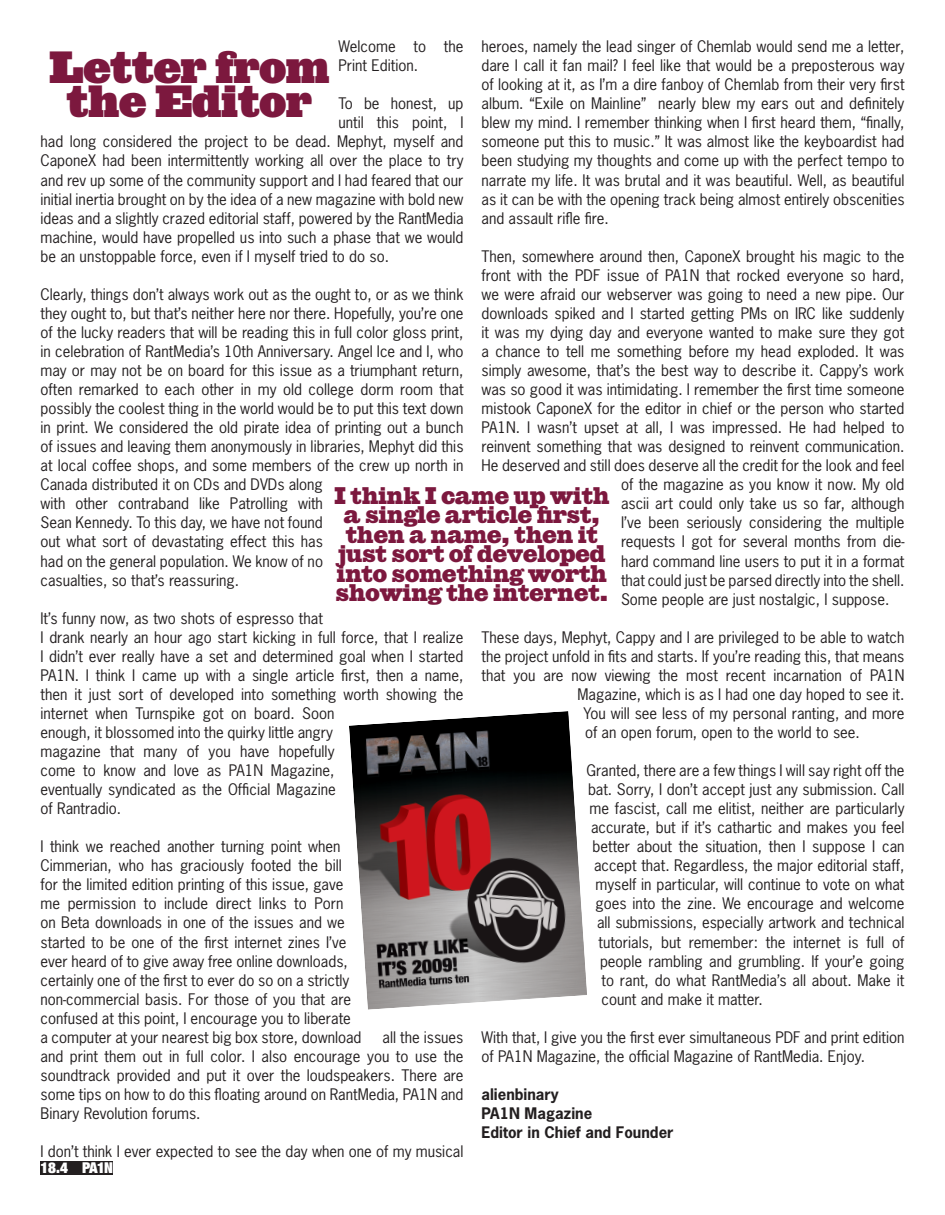
<style>
.page{position:relative;width:945px;height:1215px;background:#fff}
.page>*{position:absolute;margin:0;border:0;box-sizing:border-box;transform-origin:0 0}
.t1{font:45px/34.5px "Giza Seven Five";color:#7c183e;text-align:center}
.t2{font:24px/19.5px "Giza Five Five";color:#7c183e;text-align:center}
.t3{font:15px/19px "News Gothic Std";color:#231f20}
.t4{font:700 15px/19px "News Gothic Std";color:#231f20}
.t5{font:900 condensed 15px "Helvetica Neue LT Std";letter-spacing:-.05em;color:#fff}
</style>
<div class="page">
<img style="left:349px;top:711px;width:238px;height:299px">
<div style="left:40px;top:1161px;width:73px;height:13px;background:#231f20"></div>
<p class="t3" style="left:482px;top:37px;width:425px;text-align:justify">heroes, namely the lead singer of Chemlab would send me a letter, dare I call it fan mail? I feel like that would be a preposterous way of looking at it, as I’m a dire fanboy of Chemlab from their very first album. “Exile on Mainline” nearly blew my ears out and definitely blew my mind. I remember thinking when I first heard them, “finally, someone put this to music.” It was almost like the keyboardist had been studying my thoughts and come up with the perfect tempo to narrate my life. It was brutal and it was beautiful. Well, as beautiful as it can be with the opening track being almost entirely obscenities and assault rifle fire.</p>
<p class="t3" style="left:482px;top:246px;width:424px">Then, somewhere around then, CaponeX brought his magic to the</p>
<p class="t3" style="left:482px;top:265px;width:424px">front with the PDF issue of PA1N that rocked everyone so hard,</p>
<p class="t3" style="left:482px;top:285px;width:424px">we were afraid our webserver was going to need a new pipe. Our</p>
<p class="t3" style="left:482px;top:304px;width:424px">downloads spiked and I started getting PMs on IRC like suddenly</p>
<p class="t3" style="left:482px;top:323px;width:424px">it was my dying day and everyone wanted to make sure they got</p>
<p class="t3" style="left:482px;top:342px;width:424px">a chance to tell me something before my head exploded. It was</p>
<p class="t3" style="left:482px;top:361px;width:424px">simply awesome, that’s the best way to describe it. Cappy’s work</p>
<p class="t3" style="left:482px;top:380px;width:425px">was so good it was intimidating. I remember the first time someone</p>
<p class="t3" style="left:482px;top:399px;width:425px">mistook CaponeX for the editor in chief or the person who started</p>
<p class="t3" style="left:482px;top:418px;width:425px">PA1N. I wasn’t upset at all, I was impressed. He had helped to</p>
<p class="t3" style="left:482px;top:437px;width:425px">reinvent something that was designed to reinvent communication.</p>
<p class="t3" style="left:482px;top:456px;width:424px">He deserved and still does deserve all the credit for the look and feel</p>
<p class="t3" style="left:621px;top:475px;width:285px">of the magazine as you know it now. My old</p>
<p class="t3" style="left:621px;top:494px;width:285px">ascii art could only take us so far, although</p>
<p class="t3" style="left:621px;top:513px;width:285px">I’ve been seriously considering the multiple</p>
<p class="t3" style="left:621px;top:532px;width:285px">requests I got for several months from die-</p>
<p class="t3" style="left:621px;top:551px;width:285px">hard command line users to put it in a format</p>
<p class="t3" style="left:621px;top:570px;width:285px">that could just be parsed directly into the shell.</p>
<p class="t3" style="left:621px;top:589px;width:270px">Some people are just nostalgic, I suppose.</p>
<p class="t3" style="left:482px;top:627px;width:425px">These days, Mephyt, Cappy and I are privileged to be able to watch</p>
<p class="t3" style="left:482px;top:646px;width:424px">the project unfold in fits and starts. If you’re reading this, that means</p>
<p class="t3" style="left:482px;top:666px;width:424px">that you are now viewing the most recent incarnation of PA1N</p>
<p class="t3" style="left:578px;top:685px;width:328px">Magazine, which is as I had one day hoped to see it.</p>
<p class="t3" style="left:584px;top:704px;width:323px">You will see less of my personal ranting, and more</p>
<p class="t3" style="left:585px;top:723px;width:276px">of an open forum, open to the world to see.</p>
<p class="t3" style="left:586px;top:761px;width:319px">Granted, there are a few things I will say right off the</p>
<p class="t3" style="left:588px;top:780px;width:318px">bat. Sorry, I don’t accept just any submission. Call</p>
<p class="t3" style="left:590px;top:799px;width:317px">me fascist, call me elitist, neither are particularly</p>
<p class="t3" style="left:591px;top:818px;width:315px">accurate, but if it’s cathartic and makes you feel</p>
<p class="t3" style="left:592px;top:837px;width:314px">better about the situation, then I suppose I can</p>
<p class="t3" style="left:594px;top:856px;width:312px">accept that. Regardless, the major editorial staff,</p>
<p class="t3" style="left:596px;top:875px;width:310px">myself in particular, will continue to vote on what</p>
<p class="t3" style="left:596px;top:894px;width:311px">goes into the zine. We encourage and welcome</p>
<p class="t3" style="left:597px;top:913px;width:309px">all submissions, especially artwork and technical</p>
<p class="t3" style="left:598px;top:932px;width:307px">tutorials, but remember: the internet is full of</p>
<p class="t3" style="left:600px;top:951px;width:306px">people rambling and grumbling. If your’e going</p>
<p class="t3" style="left:602px;top:970px;width:304px">to rant, do what RantMedia’s all about. Make it</p>
<p class="t3" style="left:602px;top:989px;width:163px">count and make it matter.</p>
<p class="t3" style="left:482px;top:1027px;width:425px">With that, I give you the first ever simultaneous PDF and print edition of PA1N Magazine, the official Magazine of RantMedia. Enjoy.</p>
<p class="t4" style="left:482px;top:1084px;width:193px">alienbinary<br>Pa1n magazine<br>editor in Chief and founder</p>
<p class="t3" style="left:339px;top:37px;width:126px">Welcome to the<br>Print Edition.</p>
<p class="t3" style="left:339px;top:94px;width:126px">To be honest, up</p>
<p class="t3" style="left:339px;top:113px;width:126px">until this point, I</p>
<p class="t3" style="left:40px;top:132px;width:425px">had long considered the project to be dead. Mephyt, myself and</p>
<p class="t3" style="left:40px;top:151px;width:425px">CaponeX had been intermittently working all over the place to try</p>
<p class="t3" style="left:40px;top:170px;width:424px">and rev up some of the community support and I had feared that our</p>
<p class="t3" style="left:40px;top:189px;width:425px">initial inertia brought on by the idea of a new magazine with bold new</p>
<p class="t3" style="left:40px;top:208px;width:425px">ideas and a slightly crazed editorial staff, powered by the RantMedia</p>
<p class="t3" style="left:40px;top:227px;width:424px">machine, would have propelled us into such a phase that we would</p>
<p class="t3" style="left:40px;top:246px;width:350px">be an unstoppable force, even if I myself tried to do so.</p>
<p class="t3" style="left:40px;top:285px;width:425px">Clearly, things don’t always work out as the ought to, or as we think they ought to, but that’s neither here nor there. Hopefully, you’re one of the lucky readers that will be reading this in full color gloss print, in celebration of RantMedia’s 10th Anniversary. Angel Ice and I, who may or may not be on board for this issue as a triumphant return, often remarked to each other in my old college dorm room that possibly the coolest thing in the world would be to put this text down in print. We considered the old pirate idea of printing out a bunch of issues and leaving them anonymously in libraries, Mephyt did this at local coffee shops, and some members of the crew up north in Canada distributed it on CDs and DVDs along<br>with other contraband like Patrolling with<br>Sean Kennedy. To this day, we have not found<br>out what sort of devastating effect this has<br>had on the general population. We know of no<br>casualties, so that’s reassuring.</p>
<p class="t3" style="left:40px;top:608px;width:425px">It’s funny now, as two shots of espresso that<br>I drank nearly an hour ago start kicking in full force, that I realize I didn’t ever really have a set and determined goal when I started PA1N. I think I came up with a single article first, then a name, then it just sort of developed into something worth showing the internet when Turnspike got on board. Soon<br>enough, it blossomed into the quirky little angry<br>magazine that many of you have hopefully<br>come to know and love as PA1N Magazine,<br>eventually syndicated as the Official Magazine<br>of Rantradio.</p>
<p class="t3" style="left:40px;top:837px;width:323px">I think we reached another turning point when Cimmerian, who has graciously footed the bill for the limited edition printing of this issue, gave me permission to include direct links to Porn on Beta downloads in one of the issues and we started to be one of the first internet zines I’ve ever heard of to give away free online downloads, certainly one of the first to ever do so on a strictly non-commercial basis. For those of you that are confused at this point, I encourage you to liberate a computer at your nearest big box store, download</p>
<p class="t1" style="left:49px;top:51px;width:282px">Letter from the Editor</p>
<p class="t2" style="left:334px;top:486px;width:277px">I think I came up with a single article first, then a name, then it just sort of developed into something worth showing the internet.</p>
<p class="t3" style="left:40px;top:1027px;width:424px;text-align:justify;text-indent:342px">all the issues and print them out in full color. I also encourage you to use the soundtrack provided and put it over the loudspeakers. There are some tips on how to do this floating around on RantMedia, PA1N and Binary Revolution forums.</p>
<p class="t3" style="left:40px;top:1142px;width:424px">I don’t think I ever expected to see the day when one of my musical</p>
<p class="t5" style="left:40px;top:1158px;width:74px">18.4 PA1N</p>
</div>
